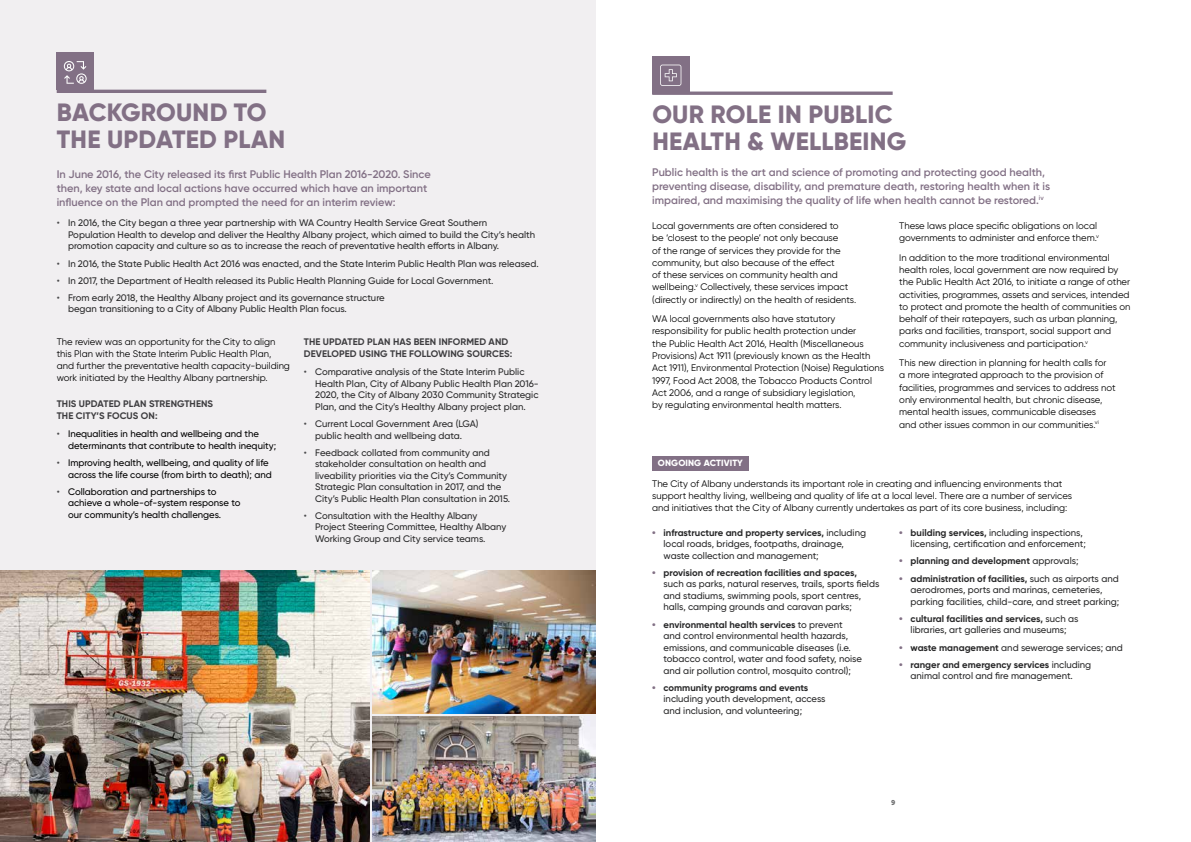
<style>
.page{position:relative;width:1191px;height:842px;background:#fff}
.page>*{position:absolute;margin:0;border:0;box-sizing:border-box;transform-origin:0 0}
.t1{font:800 25px/27px "Gilroy";letter-spacing:.01em;color:#827085}
.t2{font:600 11px/14px "Gilroy";color:#827085}
.t3{font:500 9.5px/11.5px "Gilroy";color:#282829}
.t4{font:9.5px/12.3px "Gilroy";color:#000}
.t5{font:500 9.5px/11.5px "Gilroy";color:#000}
.t6{font:700 9.5px/12.3px "Gilroy";letter-spacing:.01em;color:#3e3d40}
.t7{font:700 9.5px "Gilroy";color:#282829}
.t8{font:800 9px "Gilroy";letter-spacing:.01em;color:#fff}
.t9{font:7px "Museo Sans 900";color:#707172}
.s1{color:#4b4b4d}
.s2{font-weight:800;color:#827085}
.s3{font-weight:700}
.s4{font-weight:500}
</style>
<div class="page">
<div style="left:0;top:0;width:595px;height:842px;background:#f1eff1"></div>
<img style="left:0;top:570px;width:369px;height:272px">
<img style="left:372px;top:716px;width:223px;height:126px">
<img style="left:372px;top:570px;width:223px;height:143px">
<hr style="left:57px;top:90px;width:209px;height:3px;background:#827085">
<div style="left:57px;top:52px;width:37px;height:38px;background:#827085"></div>
<div style="left:652px;top:57px;width:37px;height:37px;background:#827085"></div>
<svg style="left:660px;top:65px;width:21px;height:21px"></svg>
<hr style="left:652px;top:92px;width:240px;height:3px;background:#827085">
<div style="left:652px;top:456px;width:96px;height:15px;background:#827085"></div>
<svg style="left:64px;top:61px;width:23px;height:23px"></svg>
<h1 class="t1" style="left:57px;top:99px;width:230px">BACKGROUND TO<br>THE UPDATED PLAN</h1>
<p class="t2" style="left:57px;top:167px;width:375px">In June 2016, the City released its first Public Health Plan 2016-2020. Since then, key state and local actions have occurred which have an important influence on the Plan and prompted the need for an interim review:</p>
<p class="t3" style="left:68px;top:217px;width:468px;text-indent:-11px"><span class="s1">•</span> In 2016, the City began a three year partnership with WA Country Health Service Great Southern<br>Population Health to develop and deliver the Healthy Albany project, which aimed to build the City’s health promotion capacity and culture so as to increase the reach of preventative health efforts in Albany.</p>
<p class="t3" style="left:57px;top:257px;width:483px"><span class="s1">•</span> In 2016, the State Public Health Act 2016 was enacted, and the State Interim Public Health Plan was released.</p>
<p class="t3" style="left:57px;top:275px;width:438px"><span class="s1">•</span> In 2017, the Department of Health released its Public Health Planning Guide for Local Government.</p>
<p class="t3" style="left:68px;top:292px;width:318px;text-indent:-11px"><span class="s1">•</span> From early 2018, the Healthy Albany project and its governance structure began transitioning to a City of Albany Public Health Plan focus.</p>
<p class="t4" style="left:57px;top:335px;width:235px">The review was an opportunity for the City to align this Plan with the State Interim Public Health Plan, and further the preventative health capacity-building work initiated by the Healthy Albany partnership.</p>
<p class="t6" style="left:57px;top:397px;width:158px">THIS UPDATED PLAN STRENGTHENS<br>THE CITY’S FOCUS ON:</p>
<p class="t5" style="left:68px;top:428px;width:209px;text-indent:-11px"><span class="s1">•</span> Inequalities in health and wellbeing and the determinants that contribute to health inequity;</p>
<p class="t5" style="left:68px;top:457px;width:205px;text-indent:-11px"><span class="s1">•</span> Improving health, wellbeing, and quality of life across the life course (from birth to death); and</p>
<p class="t5" style="left:68px;top:486px;width:174px;text-indent:-11px"><span class="s1">•</span> Collaboration and partnerships to achieve a whole-of-system response to our community’s health challenges.</p>
<p class="t6" style="left:304px;top:335px;width:210px">THE UPDATED PLAN HAS BEEN INFORMED AND<br>DEVELOPED USING THE FOLLOWING SOURCES:</p>
<p class="t3" style="left:315px;top:366px;width:225px;text-indent:-11px"><span class="s1">•</span> Comparative analysis of the State Interim Public Health Plan, City of Albany Public Health Plan 2016- 2020, the City of Albany 2030 Community Strategic Plan, and the City’s Healthy Albany project plan.</p>
<p class="t3" style="left:304px;top:418px;width:176px;text-align:center"><span class="s1">•</span> Current Local Government Area (LGA) public health and wellbeing data.</p>
<p class="t3" style="left:315px;top:447px;width:197px;text-indent:-11px"><span class="s1">•</span> Feedback collated from community and stakeholder consultation on health and liveability priorities via the City’s Community Strategic Plan consultation in 2017, and the City’s Public Health Plan consultation in 2015.</p>
<p class="t3" style="left:315px;top:510px;width:193px;text-indent:-11px"><span class="s1">•</span> Consultation with the Healthy Albany<br>Project Steering Committee, Healthy Albany<br>Working Group and City service teams.</p>
<h1 class="t1" style="left:652px;top:101px;width:255px">OUR ROLE IN PUBLIC<br>HEALTH &amp; WELLBEING</h1>
<p class="t2" style="left:652px;top:165px;width:399px">Public health is the art and science of promoting and protecting good health, preventing disease, disability, and premature death, restoring health when it is impaired, and maximising the quality of life when health cannot be restored.<sup>iv</sup></p>
<p class="t4" style="left:899px;top:219px;width:201px">These laws place specific obligations on local governments to administer and enforce them.<sup>v</sup></p>
<p class="t4" style="left:899px;top:251px;width:233px">In addition to the more traditional environmental health roles, local government are now required by the Public Health Act 2016, to initiate a range of other activities, programmes, assets and services, intended to protect and promote the health of communities on behalf of their ratepayers, such as urban planning, parks and facilities, transport, social support and community inclusiveness and participation.<sup>v</sup></p>
<p class="t4" style="left:899px;top:357px;width:218px">This new direction in planning for health calls for<br>a more integrated approach to the provision of facilities, programmes and services to address not only environmental health, but chronic disease, mental health issues, communicable diseases and other issues common in our communities.<sup>vi</sup></p>
<p class="t8" style="left:658px;top:457px;width:87px">ONGOING ACTIVITY</p>
<p class="t4" style="left:652px;top:477px;width:421px">The City of Albany understands its important role in creating and influencing environments that support healthy living, wellbeing and quality of life at a local level. There are a number of services and initiatives that the City of Albany currently undertakes as part of its core business, including:</p>
<p class="t3" style="left:663px;top:527px;width:204px;text-indent:-11px"><span class="s2">•</span> <span class="s3">infrastructure and property services,</span> including local roads, bridges, footpaths, drainage, waste collection and management;</p>
<p class="t3" style="left:663px;top:567px;width:217px;text-indent:-11px"><span class="s2">•</span> <span class="s3">provision of recreation facilities and spaces, </span>such as parks, natural reserves, trails, sports fields and stadiums, swimming pools, sport centres, halls, camping grounds and caravan parks;</p>
<p class="t3" style="left:663px;top:618px;width:200px;text-indent:-11px"><span class="s2">•</span> <span class="s3">environmental health services</span> to prevent and control environmental health hazards, emissions, and communicable diseases (i.e. tobacco control, water and food safety, noise and air pollution control, mosquito control);</p>
<p class="t3" style="left:663px;top:682px;width:163px;text-indent:-11px"><span class="s2">•</span> <span class="s3">community programs and events </span>including youth development, access and inclusion, and volunteering;</p>
<p class="t4" style="left:652px;top:219px;width:206px">Local governments are often considered to<br>be ‘closest to the people’ not only because<br>of the range of services they provide for the community, but also because of the effect<br>of these services on community health and wellbeing.<sup>v</sup> Collectively, these services impact (directly or indirectly) on the health of residents.</p>
<p class="t4" style="left:652px;top:313px;width:233px">WA local governments also have statutory responsibility for public health protection under<br>the Public Health Act 2016, Health (Miscellaneous Provisions) Act 1911 (previously known as the Health Act 1911), Environmental Protection (Noise) Regulations 1997, Food Act 2008, the Tobacco Products Control Act 2006, and a range of subsidiary legislation,<br>by regulating environmental health matters.</p>
<p class="t3" style="left:910px;top:527px;width:177px;text-indent:-11px"><span class="s2">•</span> <span class="s3">building services,</span> including inspections, licensing, certification and enforcement;</p>
<p class="t7" style="left:899px;top:555px;width:181px"><span class="s2">•</span> planning and development <span class="s4">approvals;</span></p>
<p class="t3" style="left:910px;top:572px;width:210px;text-indent:-11px"><span class="s2">•</span> <span class="s3">administration of facilities,</span> such as airports and aerodromes, ports and marinas, cemeteries, parking facilities, child-care, and street parking;</p>
<p class="t3" style="left:899px;top:613px;width:181px;text-align:center"><span class="s2">•</span> <span class="s3">cultural facilities and services,</span> such as libraries, art galleries and museums;</p>
<p class="t3" style="left:899px;top:641px;width:225px"><span class="s2">•</span> <span class="s3">waste management</span> and sewerage services; and</p>
<p class="t3" style="left:910px;top:658px;width:182px;text-indent:-11px"><span class="s2">•</span> <span class="s3">ranger and emergency services</span> including animal control and fire management.</p>
<p class="t9" style="left:891px;top:798px;width:6px">9</p>
</div>
